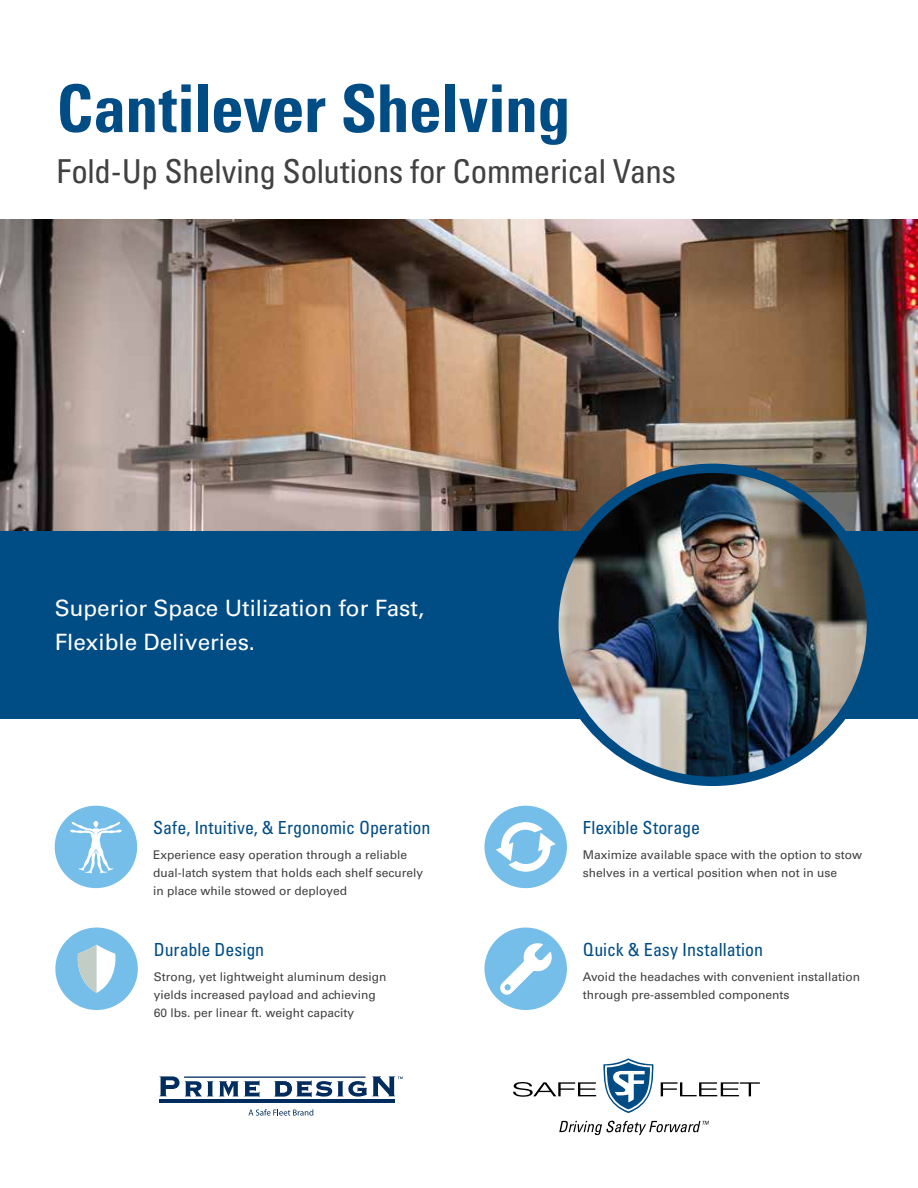
<style>
.page{position:relative;width:918px;height:1188px;background:#fff}
.page>*{position:absolute;margin:0;border:0;box-sizing:border-box;transform-origin:0 0}
.t1{font:700 condensed 66px "Univers LT Pro";letter-spacing:-.01em;color:#004c85}
.t2{font:condensed 33px "Univers LT Pro";letter-spacing:-.015em;color:#414042}
.t3{font:22.5px/34.5px "Univers LT Std";color:#fff}
.t4{font:condensed 18px "Univers LT Pro";color:#004c85}
.t5{font:12px/18px "Univers LT Std";color:#414042}
</style>
<div class="page">
<img style="left:0;top:219px;width:918px;height:312px">
<div style="left:0;top:531px;width:918px;height:188px;background:#004c85"></div>
<img style="left:554px;top:468px;width:317px;height:313px">
<div style="left:549px;top:464px;width:327px;height:322px;border:9px solid #004c85;border-radius:50%"></div>
<svg style="left:559px;top:1121px;width:150px;height:14px"></svg>
<svg style="left:513px;top:1082px;width:83px;height:15px"></svg>
<svg style="left:661px;top:1082px;width:99px;height:14px"></svg>
<svg style="left:603px;top:1058px;width:51px;height:55px"></svg>
<hr style="left:159px;top:1100px;width:236px;height:3px;background:#002d5d">
<svg style="left:159px;top:1076px;width:54px;height:20px"></svg>
<svg style="left:219px;top:1080px;width:41px;height:17px"></svg>
<hr style="left:184px;top:1077px;width:182px;height:1px;background:#002d5d">
<svg style="left:275px;top:1076px;width:128px;height:21px"></svg>
<svg style="left:248px;top:1109px;width:65px;height:7px"></svg>
<div style="left:55px;top:928px;width:83px;height:82px;background:#75bee9;border-radius:50%"></div>
<div style="left:55px;top:806px;width:82px;height:82px;background:#75bee9;border-radius:50%"></div>
<svg style="left:70px;top:821px;width:52px;height:52px"></svg>
<div style="left:484px;top:806px;width:83px;height:82px;background:#75bee9;border-radius:50%"></div>
<svg style="left:496px;top:822px;width:60px;height:50px"></svg>
<div style="left:484px;top:928px;width:83px;height:82px;background:#75bee9;border-radius:50%"></div>
<svg style="left:500px;top:943px;width:52px;height:52px"></svg>
<svg style="left:77px;top:945px;width:39px;height:48px"></svg>
<h1 class="t1" style="left:57px;top:68px;width:515px">Cantilever Shelving</h1>
<h2 class="t2" style="left:57px;top:150px;width:621px">Fold-Up Shelving Solutions for Commerical Vans</h2>
<h3 class="t3" style="left:55px;top:591px;width:371px">Superior Space Utilization for Fast,<br>Flexible Deliveries.</h3>
<h3 class="t4" style="left:153px;top:816px;width:279px">Safe, Intuitive, &amp; Ergonomic Operation</h3>
<p class="t5" style="left:153px;top:846px;width:272px">Experience easy operation through a reliable dual-latch system that holds each shelf securely in place while stowed or deployed</p>
<h3 class="t4" style="left:154px;top:938px;width:112px">Durable Design</h3>
<p class="t5" style="left:154px;top:968px;width:234px">Strong, yet lightweight aluminum design yields increased payload and achieving<br>60 lbs. per linear ft. weight capacity</p>
<h3 class="t4" style="left:583px;top:816px;width:119px">Flexible Storage</h3>
<p class="t5" style="left:583px;top:846px;width:281px">Maximize available space with the option to stow shelves in a vertical position when not in use</p>
<h3 class="t4" style="left:583px;top:938px;width:182px">Quick &amp; Easy Installation</h3>
<p class="t5" style="left:583px;top:968px;width:279px">Avoid the headaches with convenient installation through pre-assembled components</p>
</div>
